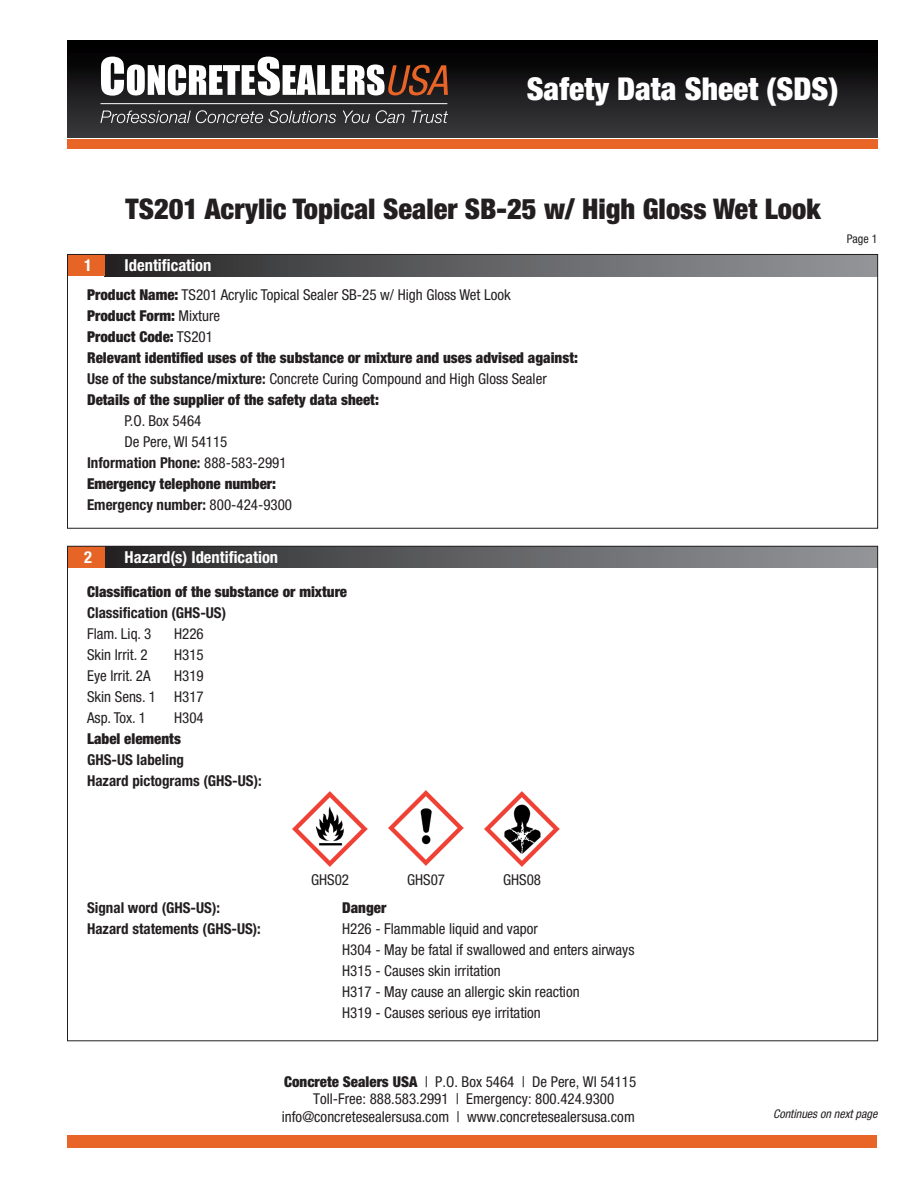
<style>
.page{position:relative;width:918px;height:1188px;background:#fff}
.page>*{position:absolute;margin:0;border:0;box-sizing:border-box;transform-origin:0 0}
.t1{font:900 condensed 31.5px "Helvetica Neue LT Std";color:#fff}
.t2{font:900 condensed 28.5px "Helvetica Neue LT Std";color:#231f20}
.t3{font:700 condensed 16.5px "Helvetica Neue LT Std";color:#fff}
.t4{font:condensed 15px "Helvetica Neue LT Std";color:#231f20}
.t5{font:900 condensed 15px "Helvetica Neue LT Std";color:#231f20}
.t6{font:700 condensed 15px "Helvetica Neue LT Std";color:#231f20}
.t7{font:italic condensed 12px "Helvetica Neue LT Std";color:#231f20}
.t8{font:condensed 12px "Helvetica Neue LT Std";color:#231f20}
.s1{font-weight:900}
.s2{font-weight:400}
.s3{font-weight:700}
</style>
<div class="page">
<div style="left:67px;top:1135px;width:810px;height:12px;background:#e86427"></div>
<svg style="left:67px;top:137px;width:810px;height:3px"></svg>
<div style="left:67px;top:40px;width:810px;height:97px;background:linear-gradient(to bottom,#000,#3b3a3d)"></div>
<svg style="left:101px;top:57px;width:347px;height:39px"></svg>
<svg style="left:100px;top:110px;width:236px;height:13px;background:#59595b"></svg>
<svg style="left:343px;top:111px;width:27px;height:12px"></svg>
<svg style="left:376px;top:110px;width:29px;height:13px"></svg>
<svg style="left:411px;top:111px;width:37px;height:12px"></svg>
<hr style="left:101px;top:103px;width:346px;height:1px;background:#fff">
<div style="left:67px;top:140px;width:810px;height:9px;background:#e86427"></div>
<div style="left:105px;top:254px;width:773px;height:22px;background:linear-gradient(to right,#292728,#979a9d)"></div>
<div style="left:67px;top:254px;width:38px;height:22px;background:#e76427"></div>
<div style="left:105px;top:546px;width:773px;height:22px;background:linear-gradient(to right,#292728,#979a9d)"></div>
<div style="left:67px;top:546px;width:38px;height:22px;background:#e76427"></div>
<img style="left:293px;top:791px;width:75px;height:75px">
<img style="left:389px;top:791px;width:75px;height:75px">
<img style="left:485px;top:791px;width:75px;height:75px">
<p class="t1" style="left:527px;top:70px;width:313px">Safety Data Sheet (SDS)</p>
<p class="t2" style="left:126px;top:191px;width:697px">TS201 Acrylic Topical Sealer SB-25 w/ High Gloss Wet Look</p>
<p class="t3" style="left:84px;top:255px;width:9px">1</p>
<p class="t3" style="left:125px;top:255px;width:88px">Identification</p>
<p class="t4" style="left:87px;top:287px;width:425px"><span class="s1">Product Name:</span> TS201 Acrylic Topical Sealer SB-25 w/ High Gloss Wet Look</p>
<p class="t5" style="left:87px;top:307px;width:135px">Product Form: <span class="s2">Mixture</span></p>
<p class="t5" style="left:87px;top:328px;width:127px">Product Code: <span class="s2">TS201</span></p>
<p class="t5" style="left:87px;top:349px;width:492px">Relevant identified uses of the substance or mixture and uses advised against:</p>
<p class="t4" style="left:87px;top:371px;width:461px"><span class="s3">Use of the substance/mixture:</span> Concrete Curing Compound and High Gloss Sealer</p>
<p class="t5" style="left:87px;top:391px;width:293px">Details of the supplier of the safety data sheet:</p>
<p class="t4" style="left:125px;top:413px;width:78px">P.O. Box 5464</p>
<p class="t4" style="left:125px;top:434px;width:104px">De Pere, WI 54115</p>
<p class="t6" style="left:87px;top:454px;width:201px">Information Phone: <span class="s2">888-583-2991</span></p>
<p class="t5" style="left:87px;top:475px;width:191px">Emergency telephone number:</p>
<p class="t6" style="left:87px;top:496px;width:207px">Emergency number: <span class="s2">800-424-9300</span></p>
<p class="t3" style="left:84px;top:547px;width:9px">2</p>
<p class="t3" style="left:125px;top:547px;width:155px">Hazard(s) Identification</p>
<p class="t5" style="left:87px;top:582px;width:262px">Classification of the substance or mixture</p>
<p class="t6" style="left:87px;top:604px;width:141px">Classification (GHS-US)</p>
<p class="t4" style="left:87px;top:625px;width:66px">Flam. Liq. 3</p>
<p class="t4" style="left:174px;top:625px;width:31px">H226</p>
<p class="t4" style="left:87px;top:646px;width:62px">Skin Irrit. 2</p>
<p class="t4" style="left:174px;top:646px;width:31px">H315</p>
<p class="t4" style="left:87px;top:667px;width:65px">Eye Irrit. 2A</p>
<p class="t4" style="left:174px;top:667px;width:31px">H319</p>
<p class="t4" style="left:87px;top:688px;width:118px">Skin Sens. 1 H317</p>
<p class="t4" style="left:87px;top:709px;width:61px">Asp. Tox. 1</p>
<p class="t4" style="left:174px;top:709px;width:31px">H304</p>
<p class="t5" style="left:87px;top:729px;width:95px">Label elements</p>
<p class="t6" style="left:87px;top:751px;width:98px">GHS-US labeling</p>
<p class="t6" style="left:87px;top:772px;width:176px">Hazard pictograms (GHS-US):</p>
<p class="t8" style="left:847px;top:231px;width:32px">Page 1</p>
<p class="t4" style="left:311px;top:871px;width:40px">GHS02</p>
<p class="t4" style="left:407px;top:871px;width:40px">GHS07</p>
<p class="t4" style="left:503px;top:871px;width:40px">GHS08</p>
<p class="t6" style="left:87px;top:899px;width:135px">Signal word (GHS-US):</p>
<p class="t5" style="left:342px;top:899px;width:46px">Danger</p>
<p class="t6" style="left:87px;top:920px;width:175px">Hazard statements (GHS-US):</p>
<p class="t4" style="left:342px;top:920px;width:197px">H226 - Flammable liquid and vapor</p>
<p class="t4" style="left:342px;top:941px;width:294px">H304 - May be fatal if swallowed and enters airways</p>
<p class="t4" style="left:342px;top:962px;width:160px">H315 - Causes skin irritation</p>
<p class="t4" style="left:342px;top:983px;width:239px">H317 - May cause an allergic skin reaction</p>
<p class="t4" style="left:342px;top:1004px;width:200px">H319 - Causes serious eye irritation</p>
<p class="t4" style="left:284px;top:1073px;width:354px"><span class="s1">Concrete Sealers USA</span> | P.O. Box 5464 | De Pere, WI 54115</p>
<p class="t4" style="left:313px;top:1090px;width:302px">Toll-Free: 888.583.2991 | Emergency: 800.424.9300</p>
<p class="t4" style="left:282px;top:1108px;width:354px">info@concretesealersusa.com | www.concretesealersusa.com</p>
<p class="t7" style="left:773px;top:1107px;width:106px">Continues on next page</p>
</div>
